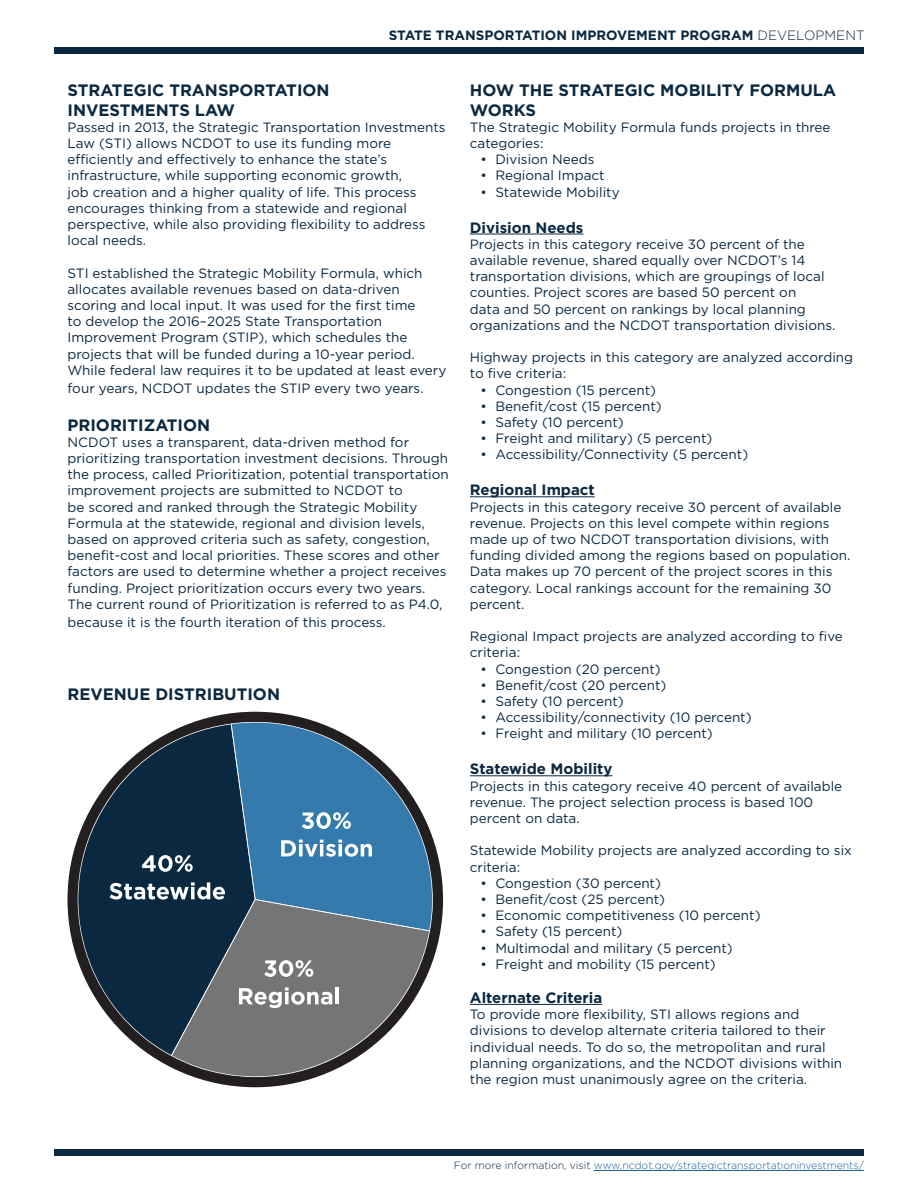
<style>
.page{position:relative;width:918px;height:1188px;background:#fff}
.page>*{position:absolute;margin:0;border:0;box-sizing:border-box;transform-origin:0 0}
.t1{font:700 16.5px/19.8px "Gotham";color:#0a2840}
.t2{font:700 15px "Gotham";color:#0a2840}
.t3{font:13.5px/16.2px "Gotham";color:#0a2840}
.t4{font:700 13.5px "Gotham";color:#0a2840}
.t5{font:300 10.5px "Gotham";color:#175d9e}
.s1{font-weight:300}
.s2{color:#0a2840}
</style>
<div class="page">
<div style="left:54px;top:48px;width:810px;height:6px;background:#0a2840"></div>
<div style="left:54px;top:1149px;width:810px;height:7px;background:#0a2840"></div>
<hr style="left:470px;top:234px;width:113px;height:1px;background:#0a2840">
<hr style="left:470px;top:496px;width:125px;height:1px;background:#0a2840">
<hr style="left:470px;top:775px;width:142px;height:1px;background:#0a2840">
<hr style="left:470px;top:1004px;width:132px;height:1px;background:#0a2840">
<svg style="left:231px;top:711px;width:69px;height:6px"></svg>
<svg style="left:171px;top:931px;width:259px;height:157px;fill:#767575"></svg>
<svg style="left:67px;top:724px;width:189px;height:332px;fill:#0a2840"></svg>
<svg style="left:142px;top:855px;width:51px;height:17px"></svg>
<svg style="left:110px;top:882px;width:115px;height:18px"></svg>
<svg style="left:231px;top:717px;width:203px;height:214px;background:#5685a7"></svg>
<svg style="left:264px;top:960px;width:49px;height:17px"></svg>
<svg style="left:239px;top:987px;width:93px;height:21px"></svg>
<hr style="left:335px;top:987px;width:4px;height:17px;background:#fff">
<hr style="left:594px;top:1170px;width:270px;height:1px;background:#175d9e">
<p class="t4" style="left:389px;top:27px;width:478px">STATE TRANSPORTATION IMPROVEMENT PROGRAM <span class="s1">DEVELOPMENT</span></p>
<p class="t1" style="left:68px;top:80px;width:264px">STRATEGIC TRANSPORTATION<br>INVESTMENTS LAW</p>
<p class="t3" style="left:68px;top:119px;width:380px">Passed in 2013, the Strategic Transportation Investments Law (STI) allows NCDOT to use its funding more efficiently and effectively to enhance the state’s infrastructure, while supporting economic growth,<br>job creation and a higher quality of life. This process encourages thinking from a statewide and regional perspective, while also providing flexibility to address local needs.</p>
<p class="t3" style="left:68px;top:264px;width:380px">STI established the Strategic Mobility Formula, which allocates available revenues based on data-driven scoring and local input. It was used for the first time<br>to develop the 2016–2025 State Transportation Improvement Program (STIP), which schedules the projects that will be funded during a 10-year period.<br>While federal law requires it to be updated at least every</p>
<p class="t3" style="left:68px;top:380px;width:358px">four years, NCDOT updates the STIP every two years.</p>
<p class="t1" style="left:68px;top:415px;width:144px">PRIORITIZATION</p>
<p class="t3" style="left:68px;top:434px;width:383px">NCDOT uses a transparent, data-driven method for prioritizing transportation investment decisions. Through the process, called Prioritization, potential transportation improvement projects are submitted to NCDOT to<br>be scored and ranked through the Strategic Mobility Formula at the statewide, regional and division levels, based on approved criteria such as safety, congestion, benefit-cost and local priorities. These scores and other factors are used to determine whether a project receives funding. Project prioritization occurs every two years.<br>The current round of Prioritization is referred to as P4.0,</p>
<p class="t3" style="left:68px;top:614px;width:320px">because it is the fourth iteration of this process.</p>
<p class="t1" style="left:68px;top:684px;width:214px">REVENUE DISTRIBUTION</p>
<p class="t1" style="left:470px;top:80px;width:368px">HOW THE STRATEGIC MOBILITY FORMULA<br>WORKS</p>
<p class="t3" style="left:470px;top:119px;width:362px">The Strategic Mobility Formula funds projects in three categories:</p>
<p class="t3" style="left:480px;top:151px;width:116px">• Division Needs</p>
<p class="t3" style="left:480px;top:167px;width:126px">• Regional Impact</p>
<p class="t3" style="left:480px;top:183px;width:141px">• Statewide Mobility</p>
<p class="t2" style="left:470px;top:217px;width:115px">Division Needs</p>
<p class="t3" style="left:470px;top:236px;width:367px">Projects in this category receive 30 percent of the available revenue, shared equally over NCDOT’s 14 transportation divisions, which are groupings of local counties. Project scores are based 50 percent on<br>data and 50 percent on rankings by local planning organizations and the NCDOT transportation divisions.</p>
<p class="t3" style="left:470px;top:349px;width:385px">Highway projects in this category are analyzed according to five criteria:</p>
<p class="t3" style="left:480px;top:381px;width:177px">• Congestion (15 percent)</p>
<p class="t3" style="left:480px;top:398px;width:183px">• Benefit/cost (15 percent)</p>
<p class="t3" style="left:480px;top:414px;width:145px">• Safety (10 percent)</p>
<p class="t3" style="left:480px;top:430px;width:234px">• Freight and military) (5 percent)</p>
<p class="t3" style="left:480px;top:446px;width:269px">• Accessibility/Connectivity (5 percent)</p>
<p class="t2" style="left:470px;top:480px;width:126px">Regional Impact</p>
<p class="t3" style="left:470px;top:498px;width:382px">Projects in this category receive 30 percent of available revenue. Projects on this level compete within regions made up of two NCDOT transportation divisions, with funding divided among the regions based on population.<br>Data makes up 70 percent of the project scores in this category. Local rankings account for the remaining 30 percent.</p>
<p class="t3" style="left:470px;top:628px;width:375px">Regional Impact projects are analyzed according to five criteria:</p>
<p class="t3" style="left:480px;top:660px;width:182px">• Congestion (20 percent)</p>
<p class="t3" style="left:480px;top:677px;width:188px">• Benefit/cost (20 percent)</p>
<p class="t3" style="left:480px;top:693px;width:145px">• Safety (10 percent)</p>
<p class="t3" style="left:480px;top:709px;width:273px">• Accessibility/connectivity (10 percent)</p>
<p class="t3" style="left:480px;top:725px;width:234px">• Freight and military (10 percent)</p>
<p class="t2" style="left:470px;top:759px;width:144px">Statewide Mobility</p>
<p class="t3" style="left:470px;top:777px;width:374px">Projects in this category receive 40 percent of available revenue. The project selection process is based 100 percent on data.</p>
<p class="t3" style="left:470px;top:842px;width:384px">Statewide Mobility projects are analyzed according to six criteria:</p>
<p class="t3" style="left:480px;top:875px;width:182px">• Congestion (30 percent)</p>
<p class="t3" style="left:480px;top:891px;width:186px">• Benefit/cost (25 percent)</p>
<p class="t3" style="left:480px;top:907px;width:282px">• Economic competitiveness (10 percent)</p>
<p class="t3" style="left:480px;top:923px;width:144px">• Safety (15 percent)</p>
<p class="t3" style="left:480px;top:939px;width:254px">• Multimodal and military (5 percent)</p>
<p class="t3" style="left:480px;top:956px;width:237px">• Freight and mobility (15 percent)</p>
<p class="t2" style="left:470px;top:988px;width:134px">Alternate Criteria</p>
<p class="t3" style="left:470px;top:1006px;width:374px">To provide more flexibility, STI allows regions and divisions to develop alternate criteria tailored to their individual needs. To do so, the metropolitan and rural planning organizations, and the NCDOT divisions within the region must unanimously agree on the criteria.</p>
<p class="t5" style="left:454px;top:1159px;width:412px"><span class="s2">For more information, visit</span> www.ncdot.gov/strategictransportationinvestments/</p>
</div>
